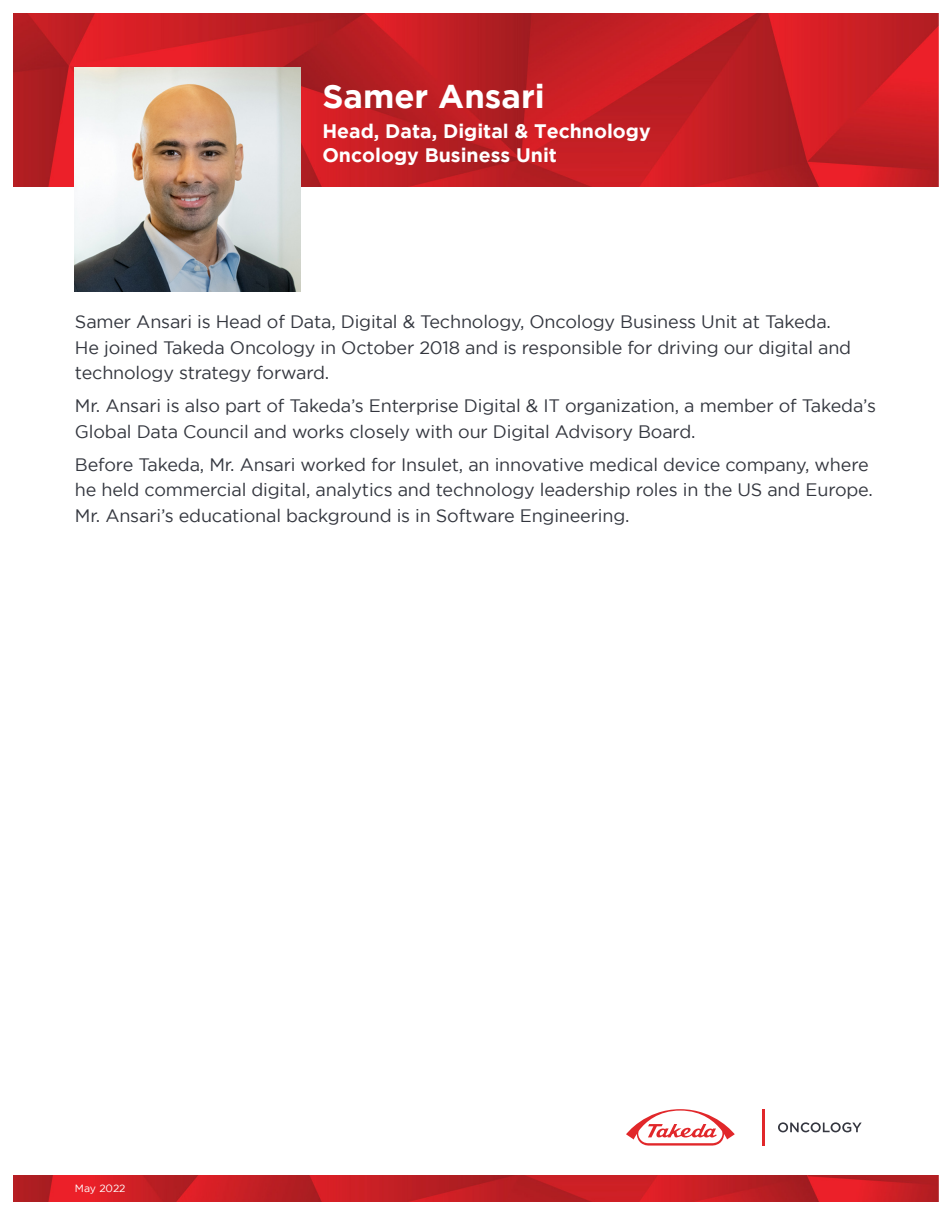
<style>
.page{position:relative;width:945px;height:1215px;background:#fff}
.page>*{position:absolute;margin:0;border:0;box-sizing:border-box;transform-origin:0 0}
.t1{font:700 33px "Gotham";color:#fff}
.t2{font:700 19.5px/23.4px "Gotham";color:#fff}
.t3{font:18px/25.5px "Gotham";letter-spacing:-.01em;color:#34373f}
.t4{font:10.5px "Gotham";color:#fff}
</style>
<div class="page">
<img style="left:14px;top:14px;width:925px;height:172px">
<img style="left:14px;top:1176px;width:925px;height:26px">
<hr style="left:762px;top:1109px;width:2px;height:37px;background:#e1272a">
<svg style="left:626px;top:1109px;width:109px;height:37px"></svg>
<svg style="left:778px;top:1122px;width:84px;height:10px"></svg>
<img style="left:75px;top:68px;width:226px;height:223px">
<p class="t1" style="left:322px;top:77px;width:224px">Samer Ansari</p>
<p class="t2" style="left:322px;top:119px;width:330px">Head, Data, Digital &amp; Technology<br>Oncology Business Unit</p>
<p class="t3" style="left:75px;top:309px;width:778px">Samer Ansari is Head of Data, Digital &amp; Technology, Oncology Business Unit at Takeda.<br>He joined Takeda Oncology in October 2018 and is responsible for driving our digital and technology strategy forward.</p>
<p class="t3" style="left:75px;top:393px;width:803px">Mr. Ansari is also part of Takeda’s Enterprise Digital &amp; IT organization, a member of Takeda’s<br>Global Data Council and works closely with our Digital Advisory Board.</p>
<p class="t3" style="left:75px;top:451px;width:799px">Before Takeda, Mr. Ansari worked for Insulet, an innovative medical device company, where he held commercial digital, analytics and technology leadership roles in the US and Europe.<br>Mr. Ansari’s educational background is in Software Engineering.</p>
<p class="t4" style="left:75px;top:1182px;width:52px">May 2022</p>
</div>
